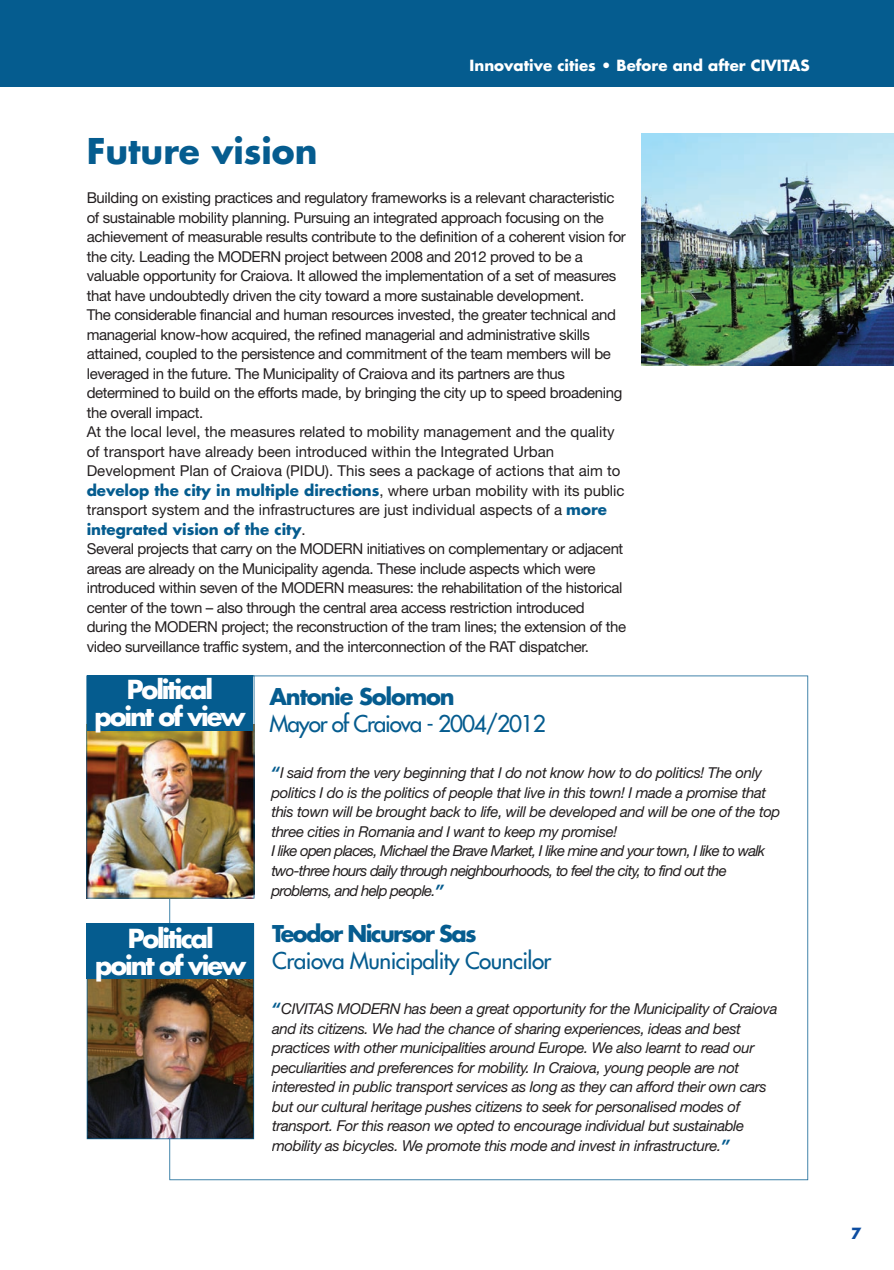
<style>
.page{position:relative;width:894px;height:1270px;background:#fff}
.page>*{position:absolute;margin:0;border:0;box-sizing:border-box;transform-origin:0 0}
.t1{font:700 34.5px "Futura Std";color:#055c8f}
.t2{font:700 25.5px/27px "Futura Std";letter-spacing:-.085em;color:#fff;text-align:center}
.t3{font:500 22.5px "Futura Std";letter-spacing:-.025em;color:#055c8f}
.t4{font:500 22.5px "Futura Std";letter-spacing:-.05em;color:#055c8f}
.t5{font:700 22.5px "Futura Std";letter-spacing:-.075em;color:#055c8f}
.t6{font:700 22.5px "Futura Std";letter-spacing:-.05em;color:#055c8f}
.t7{font:15px/19.5px "Helvetica Neue LT Std";letter-spacing:-.025em;color:#231f20}
.t8{font:italic 15px/19.5px "Helvetica Neue LT Std";letter-spacing:-.025em;color:#231f20}
.t9{font:700 15px "Futura Std";color:#055c8f}
.t10{font:15px "Helvetica Neue LT Std";color:#231f20}
.t11{font:700 15px "Futura Std";color:#fff}
.t12{font:700 15px "Futura Std";color:#0d4da1}
.s1{font-family:"Helvetica Neue LT Std";font-weight:400;color:#231f20}
.s2{font-family:"Futura Std";font-weight:700;color:#055c8f}
.s3{font-family:"Futura Std";font-weight:700;font-style:normal;color:#055c8f}
</style>
<div class="page">
<div style="left:0;top:0;width:894px;height:87px;background:#055c8f"></div>
<svg style="left:169px;top:675px;width:639px;height:504px"></svg>
<img style="left:86px;top:675px;width:168px;height:223px">
<div style="left:87px;top:675px;width:166px;height:55px;background:#055c8f"></div>
<img style="left:87px;top:978px;width:167px;height:160px">
<div style="left:87px;top:923px;width:167px;height:55px;background:#055c8f"></div>
<img style="left:642px;top:133px;width:252px;height:232px">
<p class="t11" style="left:469px;top:55px;width:342px">Innovative cities • Before and after CIVITAS</p>
<h1 class="t1" style="left:87px;top:128px;width:232px">Future vision</h1>
<p class="t7" style="left:87px;top:188px;width:540px">Building on existing practices and regulatory frameworks is a relevant characteristic of sustainable mobility planning. Pursuing an integrated approach focusing on the achievement of measurable results contribute to the definition of a coherent vision for the city. Leading the MODERN project between 2008 and 2012 proved to be a valuable opportunity for Craiova. It allowed the implementation of a set of measures that have undoubtedly driven the city toward a more sustainable development.<br>The considerable financial and human resources invested, the greater technical and managerial know-how acquired, the refined managerial and administrative skills attained, coupled to the persistence and commitment of the team members will be leveraged in the future. The Municipality of Craiova and its partners are thus determined to build on the efforts made, by bringing the city up to speed broadening the overall impact.<br>At the local level, the measures related to mobility management and the quality of transport have already been introduced within the Integrated Urban Development Plan of Craiova (PIDU). This sees a package of actions that aim to</p>
<p class="t9" style="left:87px;top:480px;width:539px">develop the city in multiple directions<span class="s1">, where urban mobility with its public</span></p>
<p class="t10" style="left:87px;top:501px;width:521px">transport system and the infrastructures are just individual aspects of a <span class="s2">more</span></p>
<p class="t9" style="left:87px;top:519px;width:220px">integrated vision of the city<span class="s1">.</span></p>
<p class="t7" style="left:87px;top:539px;width:541px">Several projects that carry on the MODERN initiatives on complementary or adjacent areas are already on the Municipality agenda. These include aspects which were introduced within seven of the MODERN measures: the rehabilitation of the historical center of the town – also through the central area access restriction introduced during the MODERN project; the reconstruction of the tram lines; the extension of the video surveillance traffic system, and the interconnection of the RAT dispatcher.</p>
<h2 class="t2" style="left:95px;top:676px;width:152px">Political point of view</h2>
<h3 class="t6" style="left:269px;top:681px;width:187px">Antonie Solomon</h3>
<h3 class="t4" style="left:269px;top:709px;width:278px">Mayor of Craiova - 2004/2012</h3>
<p class="t8" style="left:271px;top:763px;width:510px"><span class="s3">“</span>I said from the very beginning that I do not know how to do politics! The only politics I do is the politics of people that live in this town! I made a promise that this town will be brought back to life, will be developed and will be one of the top three cities in Romania and I want to keep my promise!<br>I like open places, Michael the Brave Market, I like mine and your town, I like to walk two-three hours daily through neighbourhoods, to feel the city, to find out the problems, and help people.<span class="s3">”</span></p>
<h2 class="t2" style="left:95px;top:924px;width:152px">Political point of view</h2>
<h3 class="t5" style="left:272px;top:918px;width:206px">Teodor Nicursor Sas</h3>
<h3 class="t3" style="left:272px;top:946px;width:281px">Craiova Municipality Councilor</h3>
<p class="t8" style="left:272px;top:998px;width:507px"><span class="s3">“</span>CIVITAS MODERN has been a great opportunity for the Municipality of Craiova and its citizens. We had the chance of sharing experiences, ideas and best practices with other municipalities around Europe. We also learnt to read our peculiarities and preferences for mobility. In Craiova, young people are not interested in public transport services as long as they can afford their own cars but our cultural heritage pushes citizens to seek for personalised modes of transport. For this reason we opted to encourage individual but sustainable mobility as bicycles. We promote this mode and invest in infrastructure.<span class="s3">”</span></p>
<p class="t12" style="left:851px;top:1222px;width:12px">7</p>
</div>
